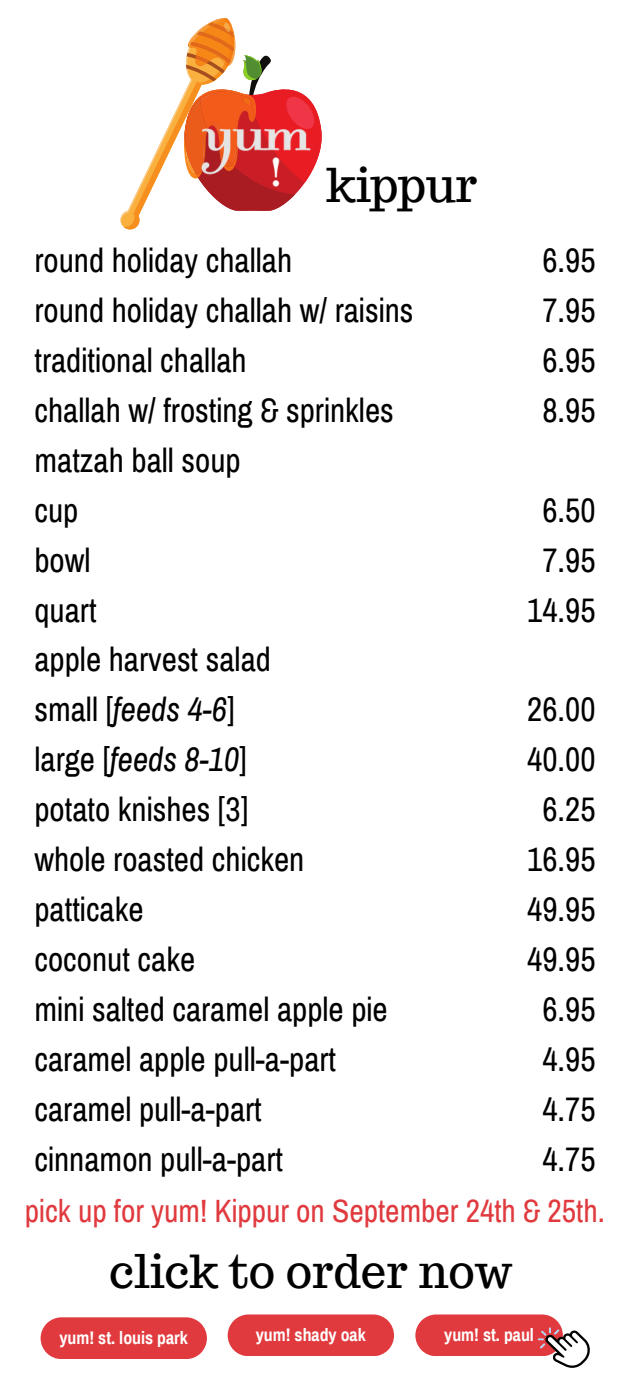
<style>
.page{position:relative;width:630px;height:1386px;background:#fff}
.page>*{position:absolute;margin:0;border:0;box-sizing:border-box;transform-origin:0 0}
.t1{font:46.55px "Trocchi";color:#000}
.t2{font:45.5px "Trocchi";color:#000}
.t3{font:33.25px "Archivo Narrow";color:#000}
.t4{font:italic 33.25px "Archivo Narrow";color:#000}
.t5{font:31.5px "Archivo Narrow";color:#e03a3e}
.t6{font:700 17.68px "Archivo Narrow";color:#fff}
.s1{font-style:normal}
</style>
<div class="page">
<svg style="left:41px;top:1317px;width:166px;height:42px;background:#e14549"></svg>
<svg style="left:228px;top:1314px;width:166px;height:42px;background:#e1464a"></svg>
<svg style="left:415px;top:1314px;width:175px;height:54px"></svg>
<svg style="left:120px;top:18px;width:151px;height:212px"></svg>
<img style="left:188px;top:76px;width:134px;height:136px">
<p class="t1" style="left:326px;top:154px;width:153px">kippur</p>
<p class="t3" style="left:34px;top:243px;width:259px">round holiday challah</p>
<p class="t3" style="left:34px;top:293px;width:381px">round holiday challah w/ raisins</p>
<p class="t3" style="left:34px;top:343px;width:214px">traditional challah</p>
<p class="t3" style="left:34px;top:393px;width:361px">challah w/ frosting &amp; sprinkles</p>
<p class="t3" style="left:34px;top:443px;width:208px">matzah ball soup</p>
<p class="t3" style="left:34px;top:493px;width:45px">cup</p>
<p class="t3" style="left:34px;top:542px;width:58px">bowl</p>
<p class="t3" style="left:34px;top:592px;width:64px">quart</p>
<p class="t3" style="left:34px;top:642px;width:238px">apple harvest salad</p>
<p class="t4" style="left:34px;top:692px;width:202px"><span class="s1">small [</span>feeds 4-6<span class="s1">]</span></p>
<p class="t4" style="left:34px;top:742px;width:214px"><span class="s1">large [</span>feeds 8-10<span class="s1">]</span></p>
<p class="t3" style="left:34px;top:792px;width:215px">potato knishes [3]</p>
<p class="t3" style="left:34px;top:842px;width:271px">whole roasted chicken</p>
<p class="t3" style="left:34px;top:892px;width:111px">patticake</p>
<p class="t3" style="left:34px;top:942px;width:162px">coconut cake</p>
<p class="t3" style="left:34px;top:992px;width:355px">mini salted caramel apple pie</p>
<p class="t3" style="left:34px;top:1042px;width:303px">caramel apple pull-a-part</p>
<p class="t3" style="left:34px;top:1091px;width:229px">caramel pull-a-part</p>
<p class="t3" style="left:34px;top:1141px;width:250px">cinnamon pull-a-part</p>
<p class="t3" style="left:542px;top:243px;width:55px">6.95</p>
<p class="t3" style="left:542px;top:293px;width:55px">7.95</p>
<p class="t3" style="left:542px;top:343px;width:55px">6.95</p>
<p class="t3" style="left:542px;top:393px;width:55px">8.95</p>
<p class="t3" style="left:542px;top:493px;width:55px">6.50</p>
<p class="t3" style="left:542px;top:542px;width:55px">7.95</p>
<p class="t3" style="left:527px;top:592px;width:70px">14.95</p>
<p class="t3" style="left:527px;top:692px;width:70px">26.00</p>
<p class="t3" style="left:527px;top:742px;width:70px">40.00</p>
<p class="t3" style="left:542px;top:792px;width:55px">6.25</p>
<p class="t3" style="left:527px;top:842px;width:70px">16.95</p>
<p class="t3" style="left:527px;top:892px;width:70px">49.95</p>
<p class="t3" style="left:527px;top:942px;width:70px">49.95</p>
<p class="t3" style="left:542px;top:992px;width:55px">6.95</p>
<p class="t3" style="left:542px;top:1042px;width:55px">4.95</p>
<p class="t3" style="left:542px;top:1091px;width:55px">4.75</p>
<p class="t3" style="left:542px;top:1141px;width:55px">4.75</p>
<p class="t5" style="left:25px;top:1194px;width:582px">pick up for yum! Kippur on September 24th &amp; 25th.</p>
<p class="t2" style="left:109px;top:1241px;width:405px">click to order now</p>
<p class="t6" style="left:59px;top:1328px;width:130px">yum! st. louis park</p>
<p class="t6" style="left:256px;top:1325px;width:111px">yum! shady oak</p>
<p class="t6" style="left:444px;top:1325px;width:91px">yum! st. paul</p>
</div>
